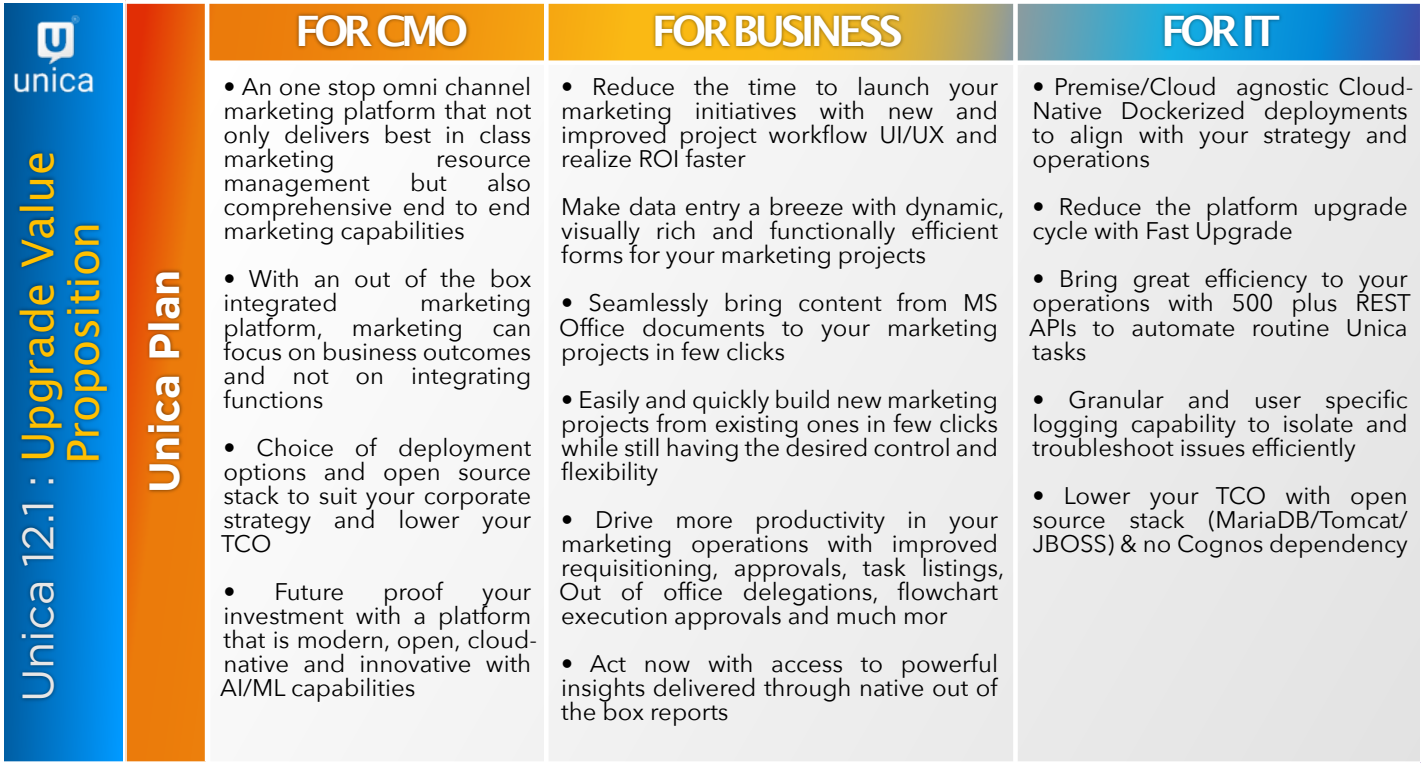
<style>
.page{position:relative;width:1424px;height:766px;background:#fff}
.page>*{position:absolute;margin:0;border:0;box-sizing:border-box;transform-origin:0 0}
.t1{font:44px/45.6px "Lucida Grande";color:#ffc000}
.t2{font:700 42px "Lucida Grande";letter-spacing:-.105em;color:#fff}
.t3{font:700 42px "Gotham";color:#fff}
.t4{font:24px/24px "Avenir Next";color:#000;text-align:justify}
.s1{font-family:"Gotham";color:#e7e6e6}
</style>
<div class="page">
<img style="left:127px;top:4px;width:1292px;height:757px">
<img style="left:4px;top:3px;width:118px;height:758px">
<img style="left:4px;top:13px;width:102px;height:90px">
<img style="left:20px;top:124px;width:68px;height:630px">
<img style="left:14px;top:149px;width:99px;height:555px">
<div style="left:208px;top:63px;width:1212px;height:698px;background:#f1f1f1"></div>
<img style="left:144px;top:268px;width:40px;height:227px">
<img style="left:294px;top:10px;width:177px;height:41px">
<img style="left:651px;top:10px;width:254px;height:41px">
<img style="left:1160px;top:10px;width:123px;height:41px">
<hr style="left:205px;top:1px;width:4px;height:760px;background:#fff">
<hr style="left:206px;top:60px;width:4px;height:703px;background:#fff">
<hr style="left:544px;top:1px;width:4px;height:761px;background:#fff">
<hr style="left:1013px;top:1px;width:4px;height:761px;background:#fff">
<div style="left:206px;top:60px;width:1215px;height:5px;background:#fff"></div>
<hr style="left:1419px;top:1px;width:2px;height:761px;background:#fff">
<svg style="left:125px;top:0;width:1295px;height:4px"></svg>
<h1 class="t1" style="left:18px;top:464px;width:315px;text-indent:-238px;rotate:-90deg"><span class="s1">Unica 12.1 :</span> Upgrade Value<br>Proposition</h1>
<h2 class="t3" style="left:149px;top:493px;width:225px;rotate:-90deg">Unica Plan</h2>
<h2 class="t2" style="left:295px;top:13px;width:175px">FOR CMO</h2>
<h2 class="t2" style="left:652px;top:13px;width:252px">FORBUSINESS</h2>
<h2 class="t2" style="left:1160px;top:13px;width:120px">FOR IT</h2>
<p class="t4" style="left:224px;top:76px;width:309px">• An one stop omni channel marketing platform that not only delivers best in class marketing</p>
<p class="t4" style="left:436px;top:148px;width:97px">resource</p>
<p class="t4" style="left:224px;top:172px;width:309px;text-indent:263px">also comprehensive end to end marketing capabilities</p>
<p class="t4" style="left:224px;top:268px;width:309px">• With an out of the box integrated</p>
<p class="t4" style="left:224px;top:172px;width:148px">management</p>
<p class="t4" style="left:410px;top:172px;width:38px">but</p>
<p class="t4" style="left:224px;top:292px;width:309px;text-indent:197px">marketing platform, marketing can focus on business outcomes and not on integrating functions</p>
<p class="t4" style="left:221px;top:436px;width:312px">• Choice of deployment options and open source stack to suit your corporate strategy and lower your TCO</p>
<p class="t4" style="left:224px;top:580px;width:122px">• Future</p>
<p class="t4" style="left:383px;top:580px;width:61px">proof</p>
<p class="t4" style="left:220px;top:580px;width:318px;text-align:left;text-indent:262px">your investment with a platform that is modern, open, cloud&shy;native and innovative with<br>AI/ML capabilities</p>
<p class="t4" style="left:561px;top:76px;width:438px">• Reduce the time to launch your marketing initiatives with new and improved project workflow UI/UX and realize ROI faster</p>
<p class="t4" style="left:561px;top:196px;width:444px;text-align:left">Make data entry a breeze with dynamic, visually rich and functionally efficient forms for your marketing projects</p>
<p class="t4" style="left:559px;top:292px;width:440px">• Seamlessly bring content from MS Office documents to your marketing projects in few clicks</p>
<p class="t4" style="left:561px;top:388px;width:438px">• Easily and quickly build new marketing projects from existing ones in few clicks while still having the desired control and flexibility</p>
<p class="t4" style="left:559px;top:508px;width:446px;text-align:left">• Drive more productivity in your marketing operations with improved requisitioning, approvals, task listings, Out of office delegations, flowchart execution approvals and much mor</p>
<p class="t4" style="left:561px;top:652px;width:438px">• Act now with access to powerful insights delivered through native out of the box reports</p>
<p class="t4" style="left:1032px;top:76px;width:382px;text-align:left">• Premise/Cloud agnostic Cloud-<br>Native Dockerized deployments to align with your strategy and operations</p>
<p class="t4" style="left:1032px;top:196px;width:376px">• Reduce the platform upgrade cycle with Fast Upgrade</p>
<p class="t4" style="left:1029px;top:268px;width:383px;text-align:left">• Bring great efficiency to your operations with 500 plus REST<br>APIs to automate routine Unica tasks</p>
<p class="t4" style="left:1032px;top:388px;width:376px">• Granular and user specific logging capability to isolate and troubleshoot issues efficiently</p>
<p class="t4" style="left:1032px;top:484px;width:377px">• Lower your TCO with open source stack (MariaDB/Tomcat/ JBOSS) &amp; no Cognos dependency</p>
</div>
